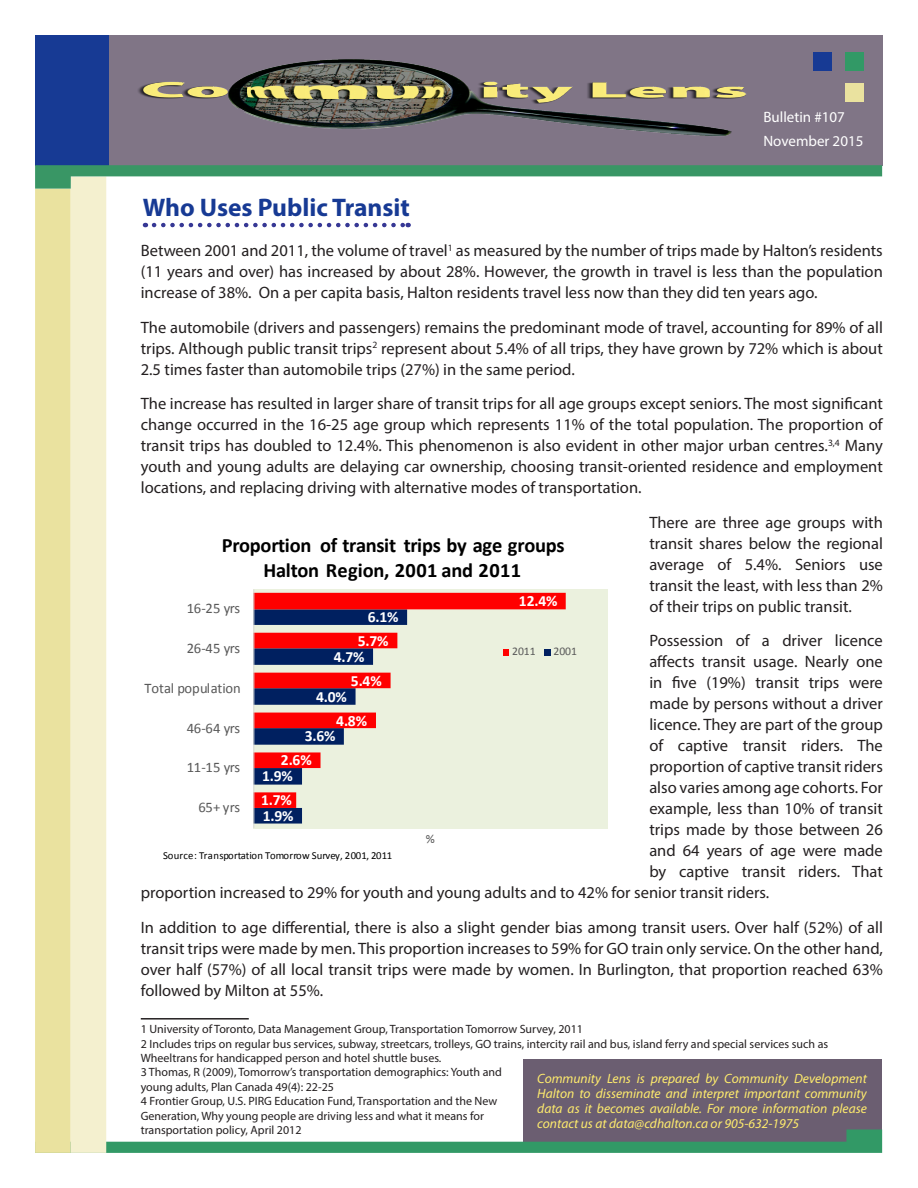
<style>
.page{position:relative;width:918px;height:1188px;background:#fff}
.page>*{position:absolute;margin:0;border:0;box-sizing:border-box;transform-origin:0 0}
.Headline{font:700 25.5px "Myriad Pro";color:#173a94}
.t1{font:700 20.4px/25.3px "Calibri";letter-spacing:-.015em;color:#000;text-align:center}
.Body{font:16.5px/21px "Myriad Pro";color:#231f20;text-align:justify}
.t2{font:700 15.6px "Calibri";color:#fff}
.Masthead{font:15px "Myriad Pro";color:#fff}
.t3{font:14.55px "Calibri";letter-spacing:-.015em;color:#595959}
.t4{font:italic 13.5px/15px "Myriad Pro";color:#ffec6d;text-align:justify}
.t5{font:12.6px "Calibri";color:#595959}
.t6{font:12px "Myriad Pro";color:#231f20}
.t7{font:11.7px "Calibri";letter-spacing:-.005em;color:#595959}
.t8{font:10.65px "Calibri";letter-spacing:.015em;color:#000}
</style>
<div class="page">
<div style="left:523px;top:1060px;width:359px;height:92px;background:#6b5e71"></div>
<div style="left:109px;top:35px;width:774px;height:130px;background:#807586"></div>
<div style="left:35px;top:35px;width:74px;height:130px;background:#173a94"></div>
<svg style="left:106px;top:1129px;width:776px;height:24px"></svg>
<div style="left:35px;top:189px;width:36px;height:964px;background:#eae29f"></div>
<div style="left:71px;top:177px;width:35px;height:976px;background:#f4f0cf"></div>
<svg style="left:35px;top:165px;width:847px;height:24px"></svg>
<div style="left:845px;top:52px;width:18px;height:18px;background:#329966"></div>
<div style="left:845px;top:84px;width:18px;height:18px;background:#eae29f"></div>
<div style="left:813px;top:52px;width:19px;height:18px;background:#173a94"></div>
<svg style="left:154px;top:223px;width:255px;height:4px"></svg>
<hr style="left:141px;top:1018px;width:108px;height:2px;background:#231f20">
<img style="left:138px;top:59px;width:609px;height:77px">
<div style="left:253px;top:589px;width:355px;height:239px;background:#ebf1de"></div>
<svg style="left:254px;top:808px;width:48px;height:16px"></svg>
<svg style="left:254px;top:593px;width:312px;height:215px"></svg>
<hr style="left:253px;top:589px;width:1px;height:239px;background:#d9d9d9">
<div style="left:503px;top:649px;width:6px;height:7px;background:#f00"></div>
<div style="left:544px;top:649px;width:7px;height:7px;background:#002060"></div>
<p class="Masthead" style="left:763px;top:108px;width:83px">Bulletin #107</p>
<p class="Masthead" style="left:763px;top:132px;width:102px">November 2015</p>
<p class="Headline" style="left:143px;top:191px;width:269px">Who Uses Public Transit</p>
<p class="Body" style="left:141px;top:240px;width:744px">Between 2001 and 2011, the volume of travel<sup>1</sup> as measured by the number of trips made by Halton’s residents (11 years and over) has increased by about 28%. However, the growth in travel is less than the population increase of 38%. On a per capita basis, Halton residents travel less now than they did ten years ago.</p>
<p class="Body" style="left:141px;top:317px;width:744px">The automobile (drivers and passengers) remains the predominant mode of travel, accounting for 89% of all trips. Although public transit trips<sup>2</sup> represent about 5.4% of all trips, they have grown by 72% which is about 2.5 times faster than automobile trips (27%) in the same period.</p>
<p class="Body" style="left:141px;top:393px;width:744px">The increase has resulted in larger share of transit trips for all age groups except seniors. The most significant change occurred in the 16-25 age group which represents 11% of the total population. The proportion of transit trips has doubled to 12.4%. This phenomenon is also evident in other major urban centres.<sup>3,4</sup> Many youth and young adults are delaying car ownership, choosing transit-oriented residence and employment locations, and replacing driving with alternative modes of transportation.</p>
<p class="Body" style="left:649px;top:512px;width:235px">There are three age groups with transit shares below the regional average of 5.4%. Seniors use transit the least, with less than 2% of their trips on public transit.</p>
<p class="Body" style="left:649px;top:630px;width:235px">Possession of a driver licence</p>
<p class="Body" style="left:649px;top:651px;width:235px">affects transit usage. Nearly one</p>
<p class="Body" style="left:649px;top:672px;width:235px">in five (19%) transit trips were</p>
<p class="Body" style="left:649px;top:693px;width:235px">made by persons without a driver</p>
<p class="Body" style="left:649px;top:714px;width:235px">licence. They are part of the group</p>
<p class="Body" style="left:649px;top:735px;width:235px">of captive transit riders. The</p>
<p class="Body" style="left:649px;top:756px;width:235px">proportion of captive transit riders</p>
<p class="Body" style="left:649px;top:777px;width:235px">also varies among age cohorts. For</p>
<p class="Body" style="left:649px;top:798px;width:235px">example, less than 10% of transit</p>
<p class="Body" style="left:649px;top:819px;width:235px">trips made by those between 26</p>
<p class="Body" style="left:649px;top:840px;width:235px">and 64 years of age were made</p>
<p class="Body" style="left:649px;top:861px;width:235px">by captive transit riders. That</p>
<p class="Body" style="left:141px;top:882px;width:630px">proportion increased to 29% for youth and young adults and to 42% for senior transit riders.</p>
<p class="Body" style="left:141px;top:917px;width:744px">In addition to age differential, there is also a slight gender bias among transit users. Over half (52%) of all transit trips were made by men. This proportion increases to 59% for GO train only service. On the other hand, over half (57%) of all local transit trips were made by women. In Burlington, that proportion reached 63% followed by Milton at 55%.</p>
<p class="t6" style="left:141px;top:1022px;width:444px">1 University of Toronto, Data Management Group, Transportation Tomorrow Survey, 2011</p>
<p class="t6" style="left:141px;top:1036px;width:689px">2 Includes trips on regular bus services, subway, streetcars, trolleys, GO trains, intercity rail and bus, island ferry and special services such as</p>
<p class="t6" style="left:141px;top:1051px;width:302px">Wheeltrans for handicapped person and hotel shuttle buses.</p>
<p class="t6" style="left:141px;top:1065px;width:363px">3 Thomas, R (2009), Tomorrow’s transportation demographics: Youth and</p>
<p class="t6" style="left:141px;top:1079px;width:195px">young adults, Plan Canada 49(4): 22-25</p>
<p class="t6" style="left:141px;top:1094px;width:358px">4 Frontier Group, U.S. PIRG Education Fund, Transportation and the New</p>
<p class="t6" style="left:141px;top:1108px;width:345px">Generation, Why young people are driving less and what it means for</p>
<p class="t6" style="left:141px;top:1123px;width:162px">transportation policy, April 2012</p>
<p class="t1" style="left:222px;top:532px;width:344px">Proportion of transit trips by age groups<br>Halton Region, 2001 and 2011</p>
<p class="t2" style="left:519px;top:591px;width:40px">12.4%</p>
<p class="t3" style="left:187px;top:599px;width:55px">16-25 yrs</p>
<p class="t2" style="left:368px;top:607px;width:32px">6.1%</p>
<p class="t2" style="left:358px;top:631px;width:32px">5.7%</p>
<p class="t3" style="left:187px;top:639px;width:55px">26-45 yrs</p>
<p class="t7" style="left:512px;top:644px;width:25px">2011</p>
<p class="t7" style="left:554px;top:644px;width:25px">2001</p>
<p class="t2" style="left:334px;top:647px;width:32px">4.7%</p>
<p class="t2" style="left:351px;top:671px;width:32px">5.4%</p>
<p class="t3" style="left:145px;top:679px;width:98px">Total population</p>
<p class="t2" style="left:316px;top:686px;width:32px">4.0%</p>
<p class="t2" style="left:336px;top:710px;width:32px">4.8%</p>
<p class="t3" style="left:187px;top:719px;width:55px">46-64 yrs</p>
<p class="t2" style="left:305px;top:726px;width:32px">3.6%</p>
<p class="t2" style="left:281px;top:750px;width:32px">2.6%</p>
<p class="t3" style="left:187px;top:758px;width:55px">11-15 yrs</p>
<p class="t2" style="left:262px;top:766px;width:32px">1.9%</p>
<p class="t2" style="left:261px;top:790px;width:32px">1.7%</p>
<p class="t3" style="left:199px;top:798px;width:43px">65+ yrs</p>
<p class="t2" style="left:263px;top:806px;width:32px">1.9%</p>
<p class="t5" style="left:426px;top:830px;width:11px">%</p>
<p class="t8" style="left:163px;top:849px;width:231px">Source: Transportation Tomorrow Survey, 2001, 2011</p>
<p class="t4" style="left:537px;top:1070px;width:331px">Community Lens is prepared by Community Development Halton to disseminate and interpret important community data as it becomes available. For more information please contact us at data@cdhalton.ca or 905-632-1975</p>
</div>
